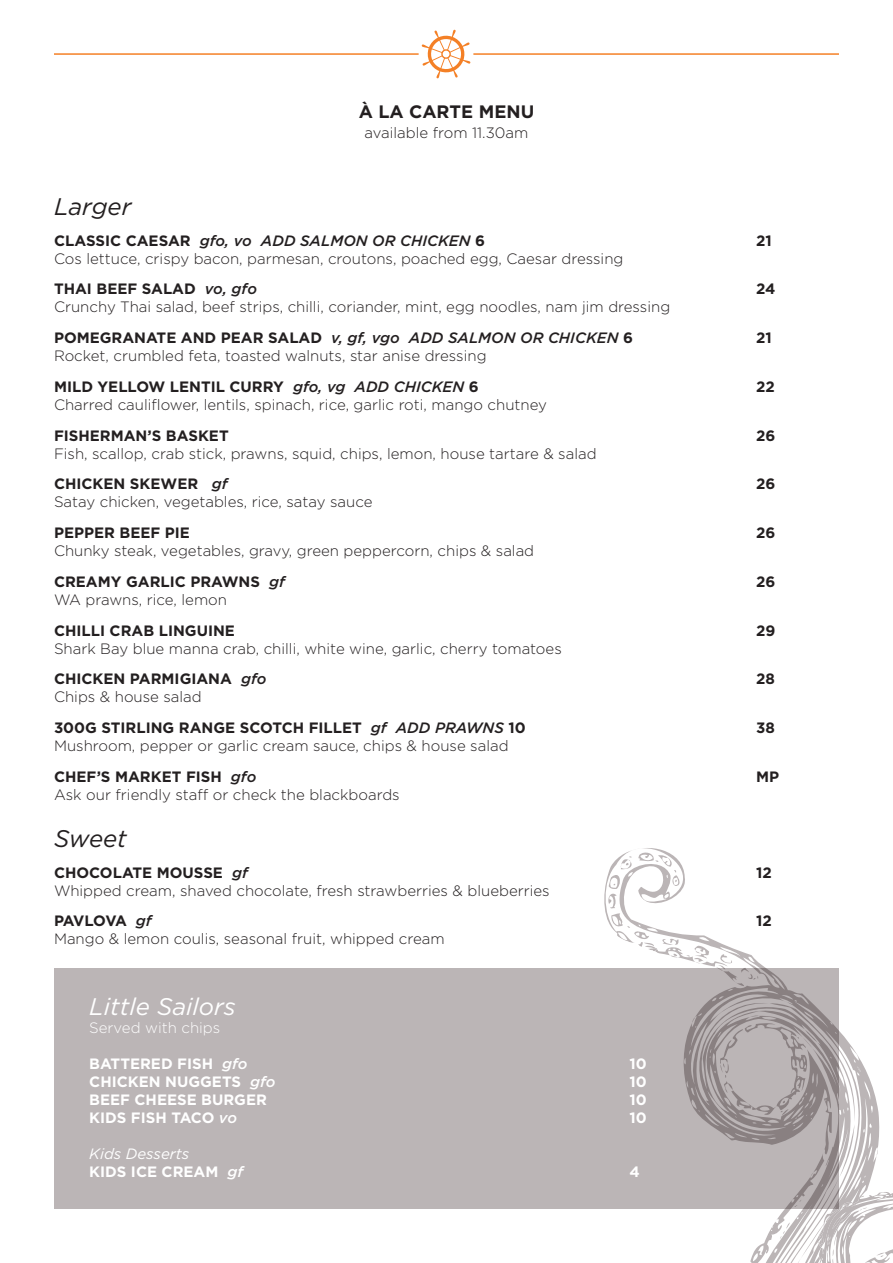
<style>
.page{position:relative;width:893px;height:1263px;background:#fff}
.page>*{position:absolute;margin:0;border:0;box-sizing:border-box;transform-origin:0 0}
.t1{font:italic 24px "Gotham";color:#fff}
.t2{font:italic 24px "Gotham";color:#231f20}
.t3{font:700 18px "Gotham";color:#231f20}
.t4{font:300 15px "Gotham";color:#231f20}
.t5{font:700 15px "Gotham";color:#231f20}
.t6{font:italic 500 15px "Gotham";color:#231f20}
.t7{font:700 15px "Gotham";color:#fff}
.t8{font:300 15px "Gotham";color:#fff}
.t9{font:italic 15px "Gotham";color:#fff}
.t10{font:700 15px "Gotham";letter-spacing:-.06em;color:#231f20}
.s1{font-weight:700;font-style:normal}
.s2{font-weight:500;font-style:italic}
</style>
<div class="page">
<div style="left:54px;top:968px;width:785px;height:241px;background:#bbb5b6"></div>
<svg style="left:683px;top:963px;width:129px;height:167px"></svg>
<svg style="left:692px;top:1017px;width:3px;height:6px"></svg>
<svg style="left:717px;top:1003px;width:176px;height:260px"></svg>
<svg style="left:604px;top:848px;width:155px;height:138px"></svg>
<svg style="left:422px;top:30px;width:48px;height:48px"></svg>
<hr style="left:54px;top:53px;width:365px;height:2px;background:#f48026">
<hr style="left:473px;top:53px;width:366px;height:2px;background:#f48026">
<p class="t3" style="left:359px;top:99px;width:177px">À LA CARTE MENU</p>
<p class="t4" style="left:365px;top:123px;width:165px">available from 11.30am</p>
<p class="t2" style="left:54px;top:191px;width:79px">Larger</p>
<p class="t6" style="left:54px;top:230px;width:433px"><span class="s1">CLASSIC CAESAR</span> gfo, vo ADD SALMON OR CHICKEN <span class="s1">6</span></p>
<p class="t5" style="left:756px;top:230px;width:17px">21</p>
<p class="t4" style="left:54px;top:249px;width:571px">Cos lettuce, crispy bacon, parmesan, croutons, poached egg, Caesar dressing</p>
<p class="t5" style="left:54px;top:279px;width:205px">THAI BEEF SALAD <span class="s2">vo, gfo</span></p>
<p class="t5" style="left:756px;top:279px;width:21px">24</p>
<p class="t4" style="left:54px;top:298px;width:618px">Crunchy Thai salad, beef strips, chilli, coriander, mint, egg noodles, nam jim dressing</p>
<p class="t6" style="left:54px;top:328px;width:580px"><span class="s1">POMEGRANATE AND PEAR SALAD</span> v, gf, vgo ADD SALMON OR CHICKEN <span class="s1">6</span></p>
<p class="t5" style="left:756px;top:328px;width:17px">21</p>
<p class="t4" style="left:54px;top:346px;width:434px">Rocket, crumbled feta, toasted walnuts, star anise dressing</p>
<p class="t5" style="left:54px;top:377px;width:426px">MILD YELLOW LENTIL CURRY <span class="s2">gfo, vg ADD CHICKEN</span> 6</p>
<p class="t5" style="left:756px;top:377px;width:20px">22</p>
<p class="t4" style="left:54px;top:395px;width:494px">Charred cauliflower, lentils, spinach, rice, garlic roti, mango chutney</p>
<p class="t5" style="left:54px;top:425px;width:176px">FISHERMAN’S BASKET</p>
<p class="t5" style="left:756px;top:425px;width:21px">26</p>
<p class="t4" style="left:54px;top:444px;width:544px">Fish, scallop, crab stick, prawns, squid, chips, lemon, house tartare &amp; salad</p>
<p class="t5" style="left:54px;top:474px;width:175px">CHICKEN SKEWER <span class="s2">gf</span></p>
<p class="t5" style="left:756px;top:474px;width:21px">26</p>
<p class="t4" style="left:54px;top:493px;width:320px">Satay chicken, vegetables, rice, satay sauce</p>
<p class="t5" style="left:54px;top:523px;width:137px">PEPPER BEEF PIE</p>
<p class="t5" style="left:756px;top:523px;width:21px">26</p>
<p class="t4" style="left:54px;top:541px;width:482px">Chunky steak, vegetables, gravy, green peppercorn, chips &amp; salad</p>
<p class="t5" style="left:54px;top:572px;width:232px">CREAMY GARLIC PRAWNS <span class="s2">gf</span></p>
<p class="t5" style="left:756px;top:572px;width:21px">26</p>
<p class="t4" style="left:54px;top:590px;width:175px">WA prawns, rice, lemon</p>
<p class="t5" style="left:54px;top:620px;width:182px">CHILLI CRAB LINGUINE</p>
<p class="t5" style="left:756px;top:620px;width:21px">29</p>
<p class="t4" style="left:54px;top:639px;width:509px">Shark Bay blue manna crab, chilli, white wine, garlic, cherry tomatoes</p>
<p class="t5" style="left:54px;top:669px;width:214px">CHICKEN PARMIGIANA <span class="s2">gfo</span></p>
<p class="t5" style="left:756px;top:669px;width:20px">28</p>
<p class="t4" style="left:54px;top:688px;width:149px">Chips &amp; house salad</p>
<p class="t5" style="left:54px;top:718px;width:473px">300G STIRLING RANGE SCOTCH FILLET <span class="s2">gf ADD PRAWNS</span> 10</p>
<p class="t5" style="left:756px;top:718px;width:20px">38</p>
<p class="t4" style="left:54px;top:736px;width:456px">Mushroom, pepper or garlic cream sauce, chips &amp; house salad</p>
<p class="t5" style="left:54px;top:767px;width:204px">CHEF’S MARKET FISH <span class="s2">gfo</span></p>
<p class="t5" style="left:756px;top:767px;width:25px">MP</p>
<p class="t4" style="left:54px;top:785px;width:347px">Ask our friendly staff or check the blackboards</p>
<p class="t2" style="left:54px;top:823px;width:74px">Sweet</p>
<p class="t5" style="left:54px;top:862px;width:195px">CHOCOLATE MOUSSE <span class="s2">gf</span></p>
<p class="t5" style="left:756px;top:862px;width:17px">12</p>
<p class="t4" style="left:54px;top:881px;width:497px">Whipped cream, shaved chocolate, fresh strawberries &amp; blueberries</p>
<p class="t10" style="left:54px;top:911px;width:99px">PAVLOVA <span class="s2">gf</span></p>
<p class="t5" style="left:756px;top:911px;width:17px">12</p>
<p class="t4" style="left:54px;top:929px;width:392px">Mango &amp; lemon coulis, seasonal fruit, whipped cream</p>
<p class="t1" style="left:89px;top:991px;width:148px">Little Sailors</p>
<p class="t8" style="left:89px;top:1018px;width:132px">Served with chips</p>
<p class="t7" style="left:89px;top:1054px;width:160px">BATTERED FISH <span class="s2">gfo</span></p>
<p class="t7" style="left:629px;top:1054px;width:19px">10</p>
<p class="t7" style="left:89px;top:1072px;width:188px">CHICKEN NUGGETS <span class="s2">gfo</span></p>
<p class="t7" style="left:629px;top:1072px;width:19px">10</p>
<p class="t7" style="left:89px;top:1090px;width:179px">BEEF CHEESE BURGER</p>
<p class="t7" style="left:629px;top:1090px;width:19px">10</p>
<p class="t7" style="left:89px;top:1108px;width:149px">KIDS FISH TACO <span class="s2">vo</span></p>
<p class="t7" style="left:629px;top:1108px;width:19px">10</p>
<p class="t9" style="left:89px;top:1144px;width:102px">Kids Desserts</p>
<p class="t7" style="left:89px;top:1162px;width:156px">KIDS ICE CREAM <span class="s2">gf</span></p>
<p class="t7" style="left:629px;top:1162px;width:12px">4</p>
</div>
